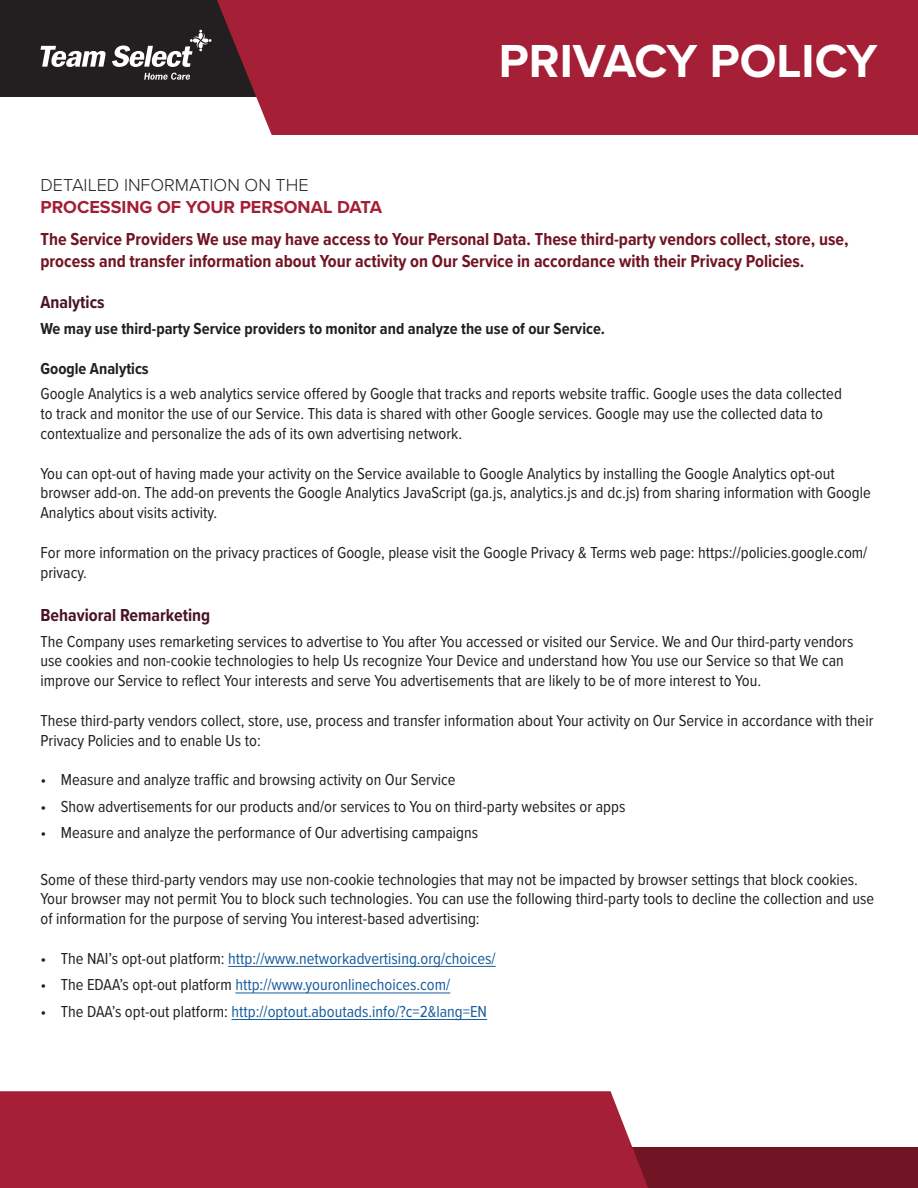
<style>
.page{position:relative;width:918px;height:1188px;background:#fff}
.page>*{position:absolute;margin:0;border:0;box-sizing:border-box;transform-origin:0 0}
.t1{font:700 48px "Proxima Nova";color:#fff}
.t2{font:700 18px/21.6px "Proxima Nova Cond";color:#711423}
.t3{font:700 18px "Proxima Nova Cond";color:#4a1423}
.t4{font:700 18px "Proxima Nova";color:#a31f35}
.t5{font:300 18px "Proxima Nova";color:#231f20}
.t6{font:16.5px/19.8px "Proxima Nova Cond";color:#231f20}
.t7{font:16.5px "Proxima Nova Cond";color:#175d9e}
.t8{font:700 16.5px "Proxima Nova Cond";color:#231f20}
.s1{color:#231f20}
</style>
<div class="page">
<div style="left:0;top:0;width:340px;height:97px;background:#231f20"></div>
<div style="left:217px;top:0;width:701px;height:135px;background:#a51f36"></div>
<div style="left:578px;top:1148px;width:340px;height:40px;background:#711423"></div>
<div style="left:0;top:1091px;width:653px;height:97px;background:#a51f36"></div>
<svg style="left:40px;top:46px;width:66px;height:21px"></svg>
<svg style="left:144px;top:73px;width:46px;height:7px"></svg>
<svg style="left:112px;top:30px;width:100px;height:37px"></svg>
<hr style="left:228px;top:966px;width:268px;height:1px;background:#175d9e">
<hr style="left:235px;top:993px;width:215px;height:1px;background:#175d9e">
<hr style="left:232px;top:1019px;width:255px;height:1px;background:#175d9e">
<h1 class="t1" style="left:499px;top:26px;width:380px">PRIVACY POLICY</h1>
<p class="t5" style="left:40px;top:172px;width:270px">DETAILED INFORMATION ON THE</p>
<p class="t4" style="left:40px;top:194px;width:343px">PROCESSING OF YOUR PERSONAL DATA</p>
<p class="t2" style="left:40px;top:228px;width:810px">The Service Providers We use may have access to Your Personal Data. These third-party vendors collect, store, use, process and transfer information about Your activity on Our Service in accordance with their Privacy Policies.</p>
<p class="t3" style="left:40px;top:289px;width:66px">Analytics</p>
<p class="t8" style="left:40px;top:316px;width:566px">We may use third-party Service providers to monitor and analyze the use of our Service.</p>
<p class="t8" style="left:40px;top:356px;width:110px">Google Analytics</p>
<p class="t6" style="left:40px;top:383px;width:803px">Google Analytics is a web analytics service offered by Google that tracks and reports website traffic. Google uses the data collected to track and monitor the use of our Service. This data is shared with other Google services. Google may use the collected data to contextualize and personalize the ads of its own advertising network.</p>
<p class="t6" style="left:40px;top:462px;width:832px">You can opt-out of having made your activity on the Service available to Google Analytics by installing the Google Analytics opt-out browser add-on. The add-on prevents the Google Analytics JavaScript (ga.js, analytics.js and dc.js) from sharing information with Google<br>Analytics about visits activity.</p>
<p class="t6" style="left:40px;top:542px;width:828px">For more information on the privacy practices of Google, please visit the Google Privacy &amp; Terms web page: https://policies.google.com/ privacy.</p>
<p class="t3" style="left:40px;top:602px;width:171px">Behavioral Remarketing</p>
<p class="t6" style="left:40px;top:630px;width:814px">The Company uses remarketing services to advertise to You after You accessed or visited our Service. We and Our third-party vendors use cookies and non-cookie technologies to help Us recognize Your Device and understand how You use our Service so that We can improve our Service to reflect Your interests and serve You advertisements that are likely to be of more interest to You.</p>
<p class="t6" style="left:40px;top:710px;width:835px">These third-party vendors collect, store, use, process and transfer information about Your activity on Our Service in accordance with their<br>Privacy Policies and to enable Us to:</p>
<p class="t6" style="left:40px;top:769px;width:417px">• Measure and analyze traffic and browsing activity on Our Service</p>
<p class="t6" style="left:40px;top:796px;width:586px">• Show advertisements for our products and/or services to You on third-party websites or apps</p>
<p class="t6" style="left:40px;top:822px;width:439px">• Measure and analyze the performance of Our advertising campaigns</p>
<p class="t6" style="left:40px;top:869px;width:835px">Some of these third-party vendors may use non-cookie technologies that may not be impacted by browser settings that block cookies.<br>Your browser may not permit You to block such technologies. You can use the following third-party tools to decline the collection and use of information for the purpose of serving You interest-based advertising:</p>
<p class="t7" style="left:40px;top:946px;width:457px"><span class="s1">• The NAI’s opt-out platform:</span> http://www.networkadvertising.org/choices/</p>
<p class="t7" style="left:40px;top:973px;width:411px"><span class="s1">• The EDAA’s opt-out platform</span> http://www.youronlinechoices.com/</p>
<p class="t7" style="left:40px;top:999px;width:448px"><span class="s1">• The DAA’s opt-out platform:</span> http://optout.aboutads.info/?c=2&amp;lang=EN</p>
</div>
